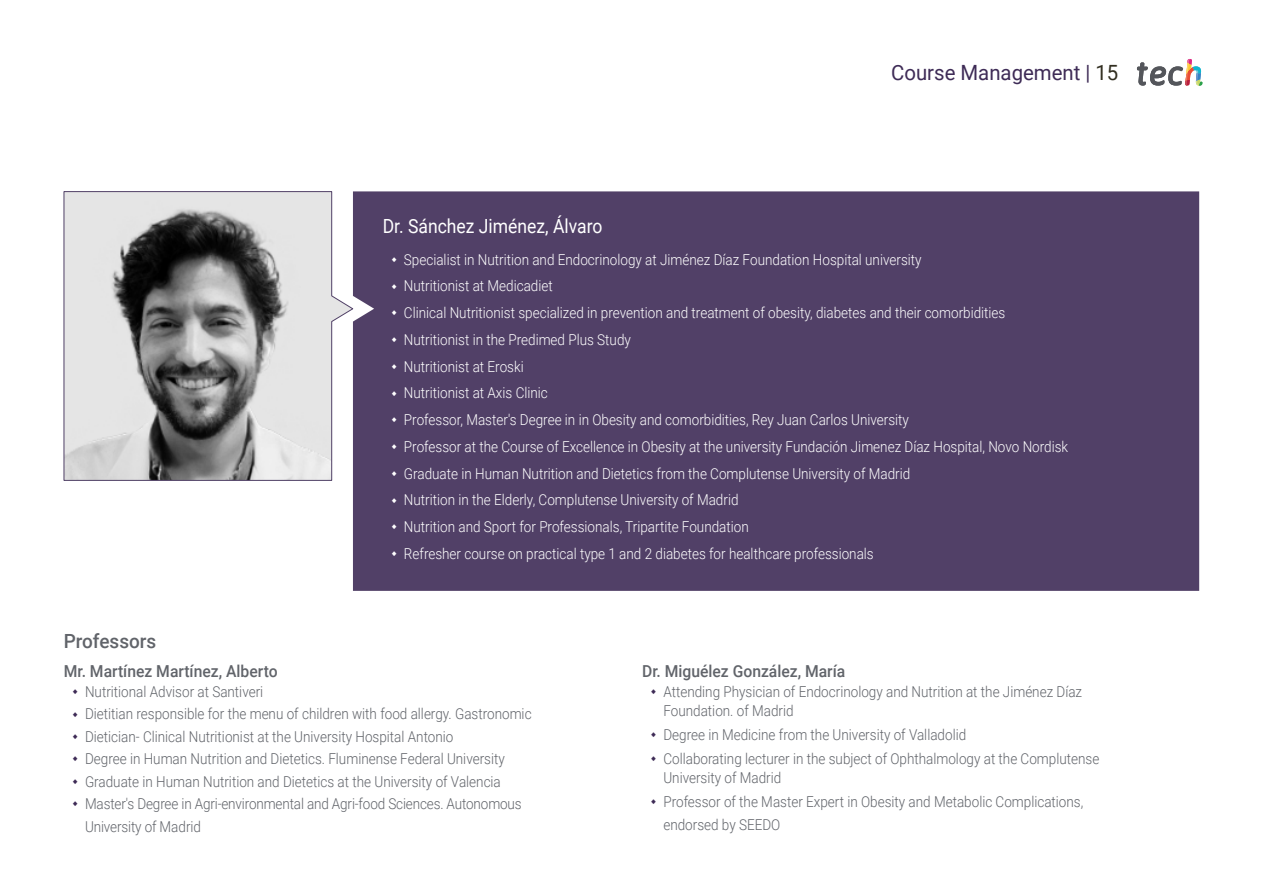
<style>
.page{position:relative;width:1263px;height:893px;background:#fff}
.page>*{position:absolute;margin:0;border:0;box-sizing:border-box;transform-origin:0 0}
.t1{font:21px "Roboto";color:#3e2b56}
.t2{font:19.5px "Roboto";color:#fff;scale:.9 1}
.t3{font:500 19.5px "Roboto";color:#61646a}
.t4{font:500 16.5px "Roboto";color:#61646a;scale:.95 1}
.t5{font:300 15px/26.7px "Roboto";color:#fff;scale:.9 1}
.t6{font:300 15px/22.5px "Roboto";color:#61646a;scale:.9 1}
.s1{color:#312e20}
</style>
<div class="page">
<svg style="left:1137px;top:59px;width:65px;height:27px"></svg>
<div style="left:353px;top:191px;width:846px;height:400px;background:#514067"></div>
<svg style="left:64px;top:191px;width:289px;height:290px;background:#b0b0b1"></svg>
<svg style="left:392px;top:257px;width:5px;height:5px"></svg>
<svg style="left:392px;top:284px;width:5px;height:5px"></svg>
<svg style="left:392px;top:310px;width:5px;height:5px"></svg>
<svg style="left:392px;top:337px;width:5px;height:5px"></svg>
<svg style="left:392px;top:364px;width:5px;height:5px"></svg>
<svg style="left:392px;top:391px;width:5px;height:5px"></svg>
<svg style="left:392px;top:417px;width:5px;height:5px"></svg>
<svg style="left:392px;top:444px;width:5px;height:5px"></svg>
<svg style="left:392px;top:471px;width:5px;height:5px"></svg>
<svg style="left:392px;top:498px;width:5px;height:5px"></svg>
<svg style="left:392px;top:524px;width:5px;height:5px"></svg>
<svg style="left:392px;top:551px;width:5px;height:5px"></svg>
<h1 class="t1" style="left:891px;top:57px;width:229px">Course Management | <span class="s1">15</span></h1>
<h2 class="t3" style="left:64px;top:627px;width:94px">Professors</h2>
<h2 class="t2" style="left:383px;top:212px;width:246px">Dr. Sánchez Jiménez, Álvaro</h2>
<p class="t5" style="left:404px;top:245px;width:739px">Specialist in Nutrition and Endocrinology at Jiménez Díaz Foundation Hospital university<br>Nutritionist at Medicadiet<br>Clinical Nutritionist specialized in prevention and treatment of obesity, diabetes and their comorbidities Nutritionist in the Predimed Plus Study<br>Nutritionist at Eroski<br>Nutritionist at Axis Clinic<br>Professor, Master's Degree in in Obesity and comorbidities, Rey Juan Carlos University<br>Professor at the Course of Excellence in Obesity at the university Fundación Jimenez Díaz Hospital, Novo Nordisk Graduate in Human Nutrition and Dietetics from the Complutense University of Madrid<br>Nutrition in the Elderly, Complutense University of Madrid<br>Nutrition and Sport for Professionals, Tripartite Foundation<br>Refresher course on practical type 1 and 2 diabetes for healthcare professionals</p>
<p class="t4" style="left:64px;top:660px;width:227px">Mr. Martínez Martínez, Alberto</p>
<p class="t6" style="left:85px;top:680px;width:498px">Nutritional Advisor at Santiveri<br>Dietitian responsible for the menu of children with food allergy. Gastronomic Dietician- Clinical Nutritionist at the University Hospital Antonio<br>Degree in Human Nutrition and Dietetics. Fluminense Federal University Graduate in Human Nutrition and Dietetics at the University of Valencia Master's Degree in Agri-environmental and Agri-food Sciences. Autonomous University of Madrid</p>
<p class="t4" style="left:642px;top:660px;width:215px">Dr. Miguélez González, María</p>
<p class="t6" style="left:663px;top:681px;width:467px;line-height:19.5px">Attending Physician of Endocrinology and Nutrition at the Jiménez Díaz<br>Foundation. of Madrid</p>
<p class="t6" style="left:663px;top:722px;width:486px;line-height:23.7px">Degree in Medicine from the University of Valladolid<br>Collaborating lecturer in the subject of Ophthalmology at the Complutense</p>
<p class="t6" style="left:663px;top:766px;width:468px;line-height:23.1px">University of Madrid<br>Professor of the Master Expert in Obesity and Metabolic Complications, endorsed by SEEDO</p>
</div>
